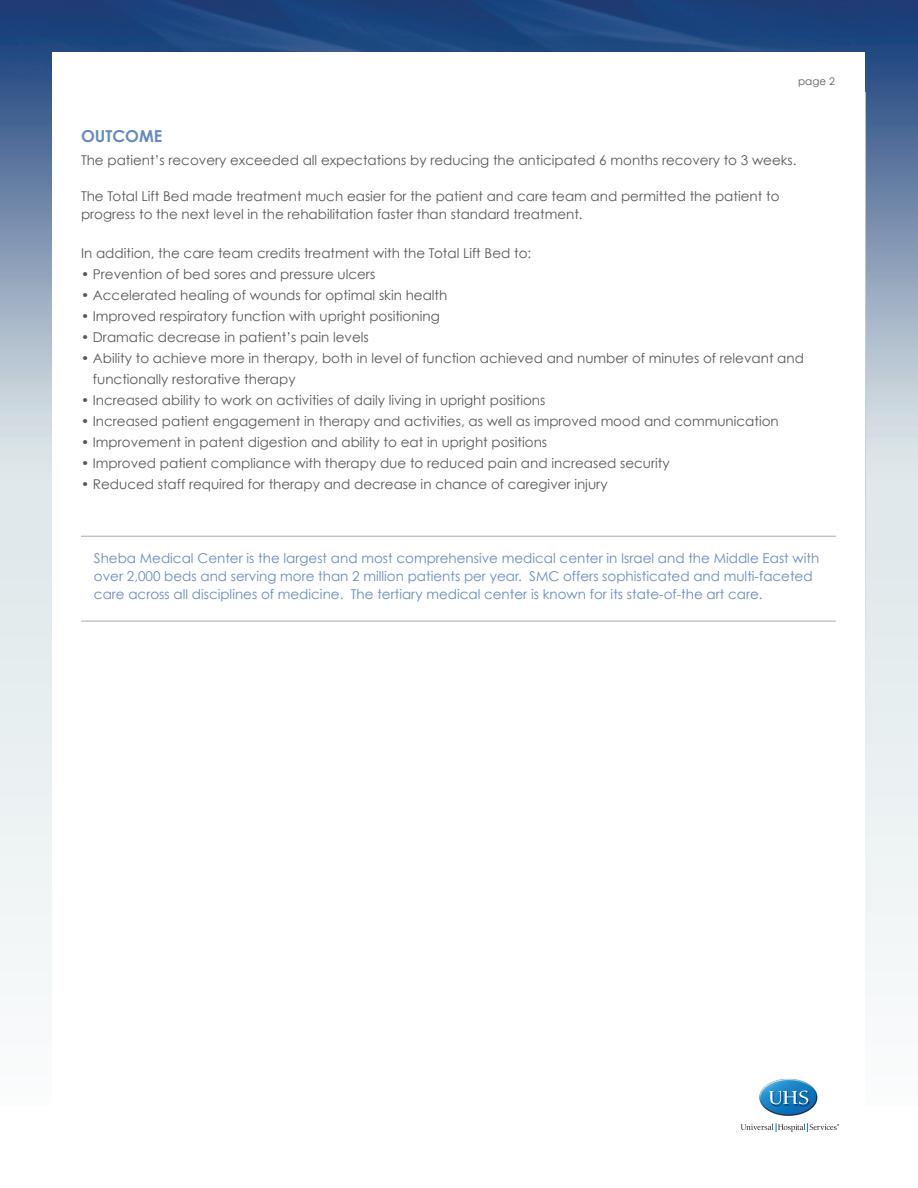
<style>
.page{position:relative;width:918px;height:1188px;background:#fff}
.page>*{position:absolute;margin:0;border:0;box-sizing:border-box;transform-origin:0 0}
.t1{font:700 16.5px "Century Gothic";color:#678bbe}
.t2{font:13.5px/18px "Century Gothic";color:#57585a}
.t3{font:13.5px/18px "Century Gothic";color:#678bbe}
.t4{font:10.5px "Century Gothic";color:#57585a}
</style>
<div class="page">
<img style="left:0;top:0;width:918px;height:540px">
<div style="left:0;top:540px;width:918px;height:648px;background:linear-gradient(to bottom,#dee8ea,#fff)"></div>
<div style="left:52px;top:52px;width:813px;height:1136px;background:#fff"></div>
<img style="left:759px;top:1078px;width:59px;height:38px">
<img style="left:769px;top:1091px;width:41px;height:15px">
<svg style="left:769px;top:1091px;width:39px;height:13px"></svg>
<svg style="left:741px;top:1123px;width:98px;height:9px"></svg>
<hr style="left:81px;top:536px;width:755px;height:1px;background:#b2b3b7">
<hr style="left:81px;top:621px;width:755px;height:1px;background:#b2b3b7">
<p class="t4" style="left:798px;top:74px;width:38px">page 2</p>
<p class="t1" style="left:81px;top:126px;width:26px">OUTCOME</p>
<p class="t2" style="left:81px;top:151px;width:717px">The patient’s recovery exceeded all expectations by reducing the anticipated 6 months recovery to 3 weeks.</p>
<p class="t2" style="left:81px;top:187px;width:700px">The Total Lift Bed made treatment much easier for the patient and care team and permitted the patient to progress to the next level in the rehabilitation faster than standard treatment.</p>
<p class="t2" style="left:81px;top:244px;width:452px">In addition, the care team credits treatment with the Total Lift Bed to:</p>
<p class="t2" style="left:81px;top:265px;width:296px">• Prevention of bed sores and pressure ulcers</p>
<p class="t2" style="left:81px;top:286px;width:368px">• Accelerated healing of wounds for optimal skin health</p>
<p class="t2" style="left:81px;top:307px;width:360px">• Improved respiratory function with upright positioning</p>
<p class="t2" style="left:81px;top:328px;width:289px">• Dramatic decrease in patient’s pain levels</p>
<p class="t2" style="left:93px;top:348px;width:713px;line-height:21px;text-indent:-12px">• Ability to achieve more in therapy, both in level of function achieved and number of minutes of relevant and functionally restorative therapy</p>
<p class="t2" style="left:81px;top:391px;width:466px">• Increased ability to work on activities of daily living in upright positions</p>
<p class="t2" style="left:81px;top:412px;width:699px">• Increased patient engagement in therapy and activities, as well as improved mood and communication</p>
<p class="t2" style="left:81px;top:433px;width:468px">• Improvement in patent digestion and ability to eat in upright positions</p>
<p class="t2" style="left:81px;top:454px;width:590px">• Improved patient compliance with therapy due to reduced pain and increased security</p>
<p class="t2" style="left:81px;top:475px;width:528px">• Reduced staff required for therapy and decrease in chance of caregiver injury</p>
<p class="t3" style="left:94px;top:549px;width:727px">Sheba Medical Center is the largest and most comprehensive medical center in Israel and the Middle East with over 2,000 beds and serving more than 2 million patients per year. SMC offers sophisticated and multi-faceted care across all disciplines of medicine. The tertiary medical center is known for its state-of-the art care.</p>
</div>
